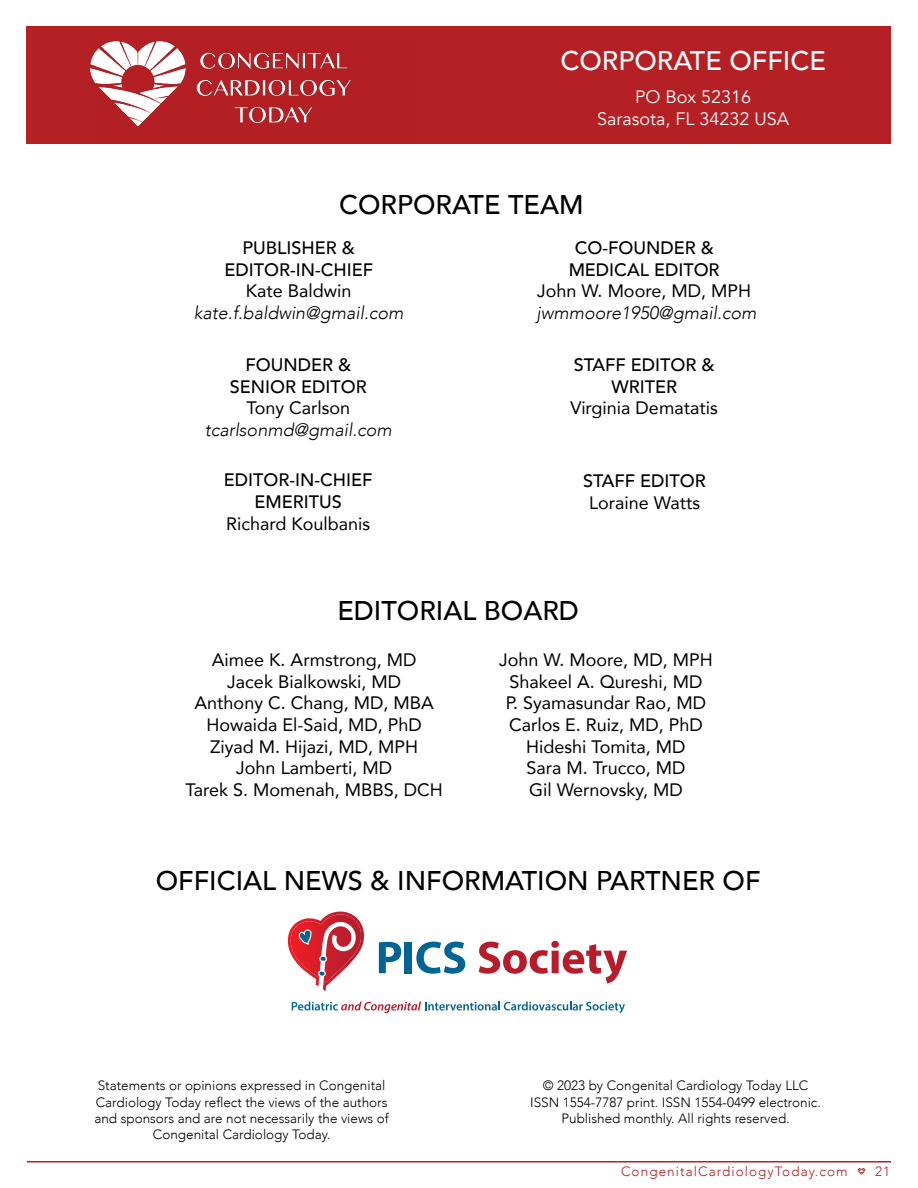
<style>
.page{position:relative;width:918px;height:1188px;background:#fff}
.page>*{position:absolute;margin:0;border:0;box-sizing:border-box;transform-origin:0 0}
.t1{font:500 27px "Avenir";color:#000}
.t2{font:500 27px "Avenir";color:#fff}
.t3{font:18px/21.6px "Avenir";color:#000;text-align:center}
.t4{font:500 18px/21.6px "Avenir";color:#000;text-align:center}
.t5{font:italic 300 18px "Avenir";color:#000}
.t6{font:18px/21.6px "Avenir";color:#fff;text-align:center}
.t7{font:300 13.5px/16.2px "Avenir";color:#000;text-align:center}
.t8{font:300 13.5px "Avenir";letter-spacing:.08em;color:#b52025}
</style>
<div class="page">
<hr style="left:27px;top:1161px;width:864px;height:1px;background:#b52025">
<svg style="left:857px;top:1168px;width:9px;height:7px"></svg>
<div style="left:26px;top:26px;width:865px;height:118px;background:#b52025"></div>
<img style="left:90px;top:41px;width:261px;height:86px">
<svg style="left:287px;top:911px;width:340px;height:102px"></svg>
<h1 class="t2" style="left:560px;top:38px;width:267px">CORPORATE OFFICE</h1>
<p class="t6" style="left:597px;top:87px;width:194px">PO Box 52316<br>Sarasota, FL 34232 USA</p>
<h1 class="t1" style="left:339px;top:181px;width:246px">CORPORATE TEAM</h1>
<p class="t4" style="left:224px;top:236px;width:150px">PUBLISHER &amp;<br>EDITOR-IN-CHIEF</p>
<p class="t3" style="left:246px;top:280px;width:107px">Kate Baldwin</p>
<p class="t5" style="left:194px;top:302px;width:211px">kate.f.baldwin@gmail.com</p>
<p class="t4" style="left:230px;top:353px;width:138px">FOUNDER &amp;<br>SENIOR EDITOR</p>
<p class="t3" style="left:246px;top:397px;width:105px">Tony Carlson</p>
<p class="t5" style="left:205px;top:419px;width:189px">tcarlsonmd@gmail.com</p>
<p class="t4" style="left:224px;top:468px;width:150px">EDITOR-IN-CHIEF<br>EMERITUS</p>
<p class="t3" style="left:226px;top:512px;width:146px">Richard Koulbanis</p>
<p class="t4" style="left:569px;top:236px;width:152px">CO-FOUNDER &amp;<br>MEDICAL EDITOR</p>
<p class="t3" style="left:537px;top:280px;width:215px">John W. Moore, MD, MPH</p>
<p class="t5" style="left:536px;top:302px;width:222px">jwmmoore1950@gmail.com</p>
<p class="t4" style="left:574px;top:353px;width:142px">STAFF EDITOR &amp;<br>WRITER</p>
<p class="t3" style="left:571px;top:397px;width:149px">Virginia Dematatis</p>
<p class="t4" style="left:583px;top:469px;width:124px">STAFF EDITOR</p>
<p class="t3" style="left:589px;top:491px;width:113px">Loraine Watts</p>
<h1 class="t1" style="left:337px;top:587px;width:243px">EDITORIAL BOARD</h1>
<p class="t3" style="left:185px;top:649px;width:259px">Aimee K. Armstrong, MD<br>Jacek Bialkowski, MD<br>Anthony C. Chang, MD, MBA<br>Howaida El-Said, MD, PhD<br>Ziyad M. Hijazi, MD, MPH<br>John Lamberti, MD<br>Tarek S. Momenah, MBBS, DCH</p>
<p class="t3" style="left:499px;top:649px;width:215px">John W. Moore, MD, MPH<br>Shakeel A. Qureshi, MD<br>P. Syamasundar Rao, MD<br>Carlos E. Ruiz, MD, PhD<br>Hideshi Tomita, MD<br>Sara M. Trucco, MD<br>Gil Wernovsky, MD</p>
<h1 class="t1" style="left:156px;top:858px;width:606px">OFFICIAL NEWS &amp; INFORMATION PARTNER OF</h1>
<p class="t7" style="left:94px;top:1078px;width:296px">Statements or opinions expressed in Congenital Cardiology Today reflect the views of the authors and sponsors and are not necessarily the views of Congenital Cardiology Today.</p>
<p class="t7" style="left:530px;top:1078px;width:292px">© 2023 by Congenital Cardiology Today LLC<br>ISSN 1554-7787 print. ISSN 1554-0499 electronic.<br>Published monthly. All rights reserved.</p>
<p class="t8" style="left:621px;top:1163px;width:228px">CongenitalCardiologyToday.com</p>
<p class="t8" style="left:875px;top:1164px;width:17px">21</p>
</div>
